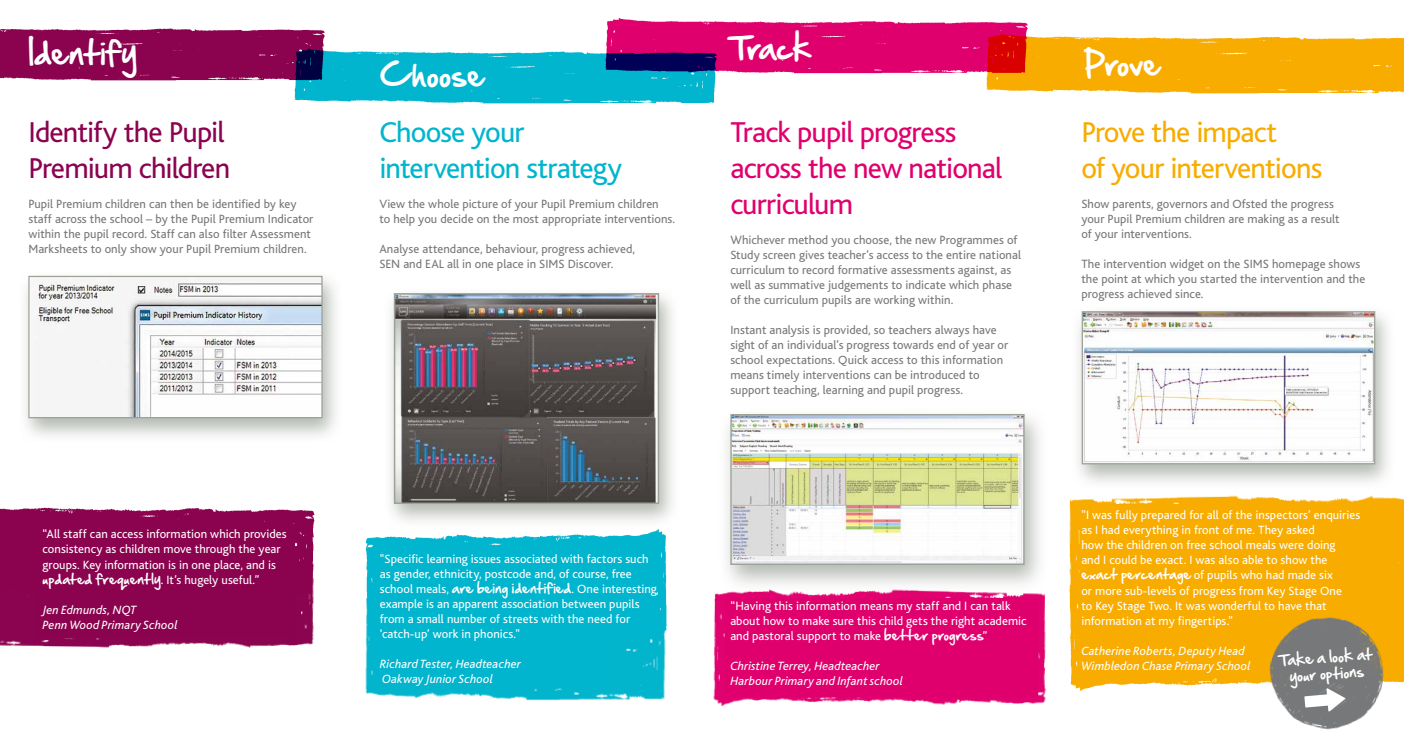
<style>
.page{position:relative;width:1404px;height:745px;background:#fff}
.page>*{position:absolute;margin:0;border:0;box-sizing:border-box;transform-origin:0 0}
.t1{font:30px/36px "Bliss";letter-spacing:-.03em;color:#e0006d}
.t2{font:30px/36px "Bliss";letter-spacing:-.03em;color:#f8ac00}
.t3{font:30px/36px "Bliss";letter-spacing:-.03em;color:#8b034f}
.t4{font:30px/36px "Bliss";letter-spacing:-.03em;color:#00b5cd}
.t5{font:28.75px "Hand Of Sean";color:#fff}
.t6{font:28.75px "Hand Of Sean";letter-spacing:.02em;color:#fff}
.t7{font:13.75px/16.5px "Hand Of Sean";color:#fff;text-align:center}
.t8{font:12.5px/15px "Bliss";letter-spacing:.005em;color:#76787a}
.t9{font:12.5px/15px "Bliss";letter-spacing:.005em;color:#fff}
.t10{font:italic 12.5px/15px "Bliss";letter-spacing:.01em;color:#fff}
.s1{font-family:"Hand Of Sean"}
</style>
<div class="page">
<img style="left:0;top:28px;width:262px;height:53px">
<img style="left:0;top:507px;width:315px;height:12px">
<img style="left:0;top:519px;width:315px;height:129px">
<img style="left:1070px;top:654px;width:164px;height:37px">
<img style="left:1069px;top:495px;width:334px;height:159px">
<img style="left:262px;top:29px;width:453px;height:75px">
<img style="left:573px;top:18px;width:378px;height:77px">
<img style="left:951px;top:22px;width:452px;height:72px">
<div style="left:383px;top:287px;width:296px;height:241px;background:#9ba298;opacity:.75"></div>
<img style="left:393px;top:292px;width:267px;height:194px">
<div style="left:1071px;top:305px;width:324px;height:184px;background:#9ba298;opacity:.75"></div>
<svg style="left:1080px;top:310px;width:295px;height:154px"></svg>
<div style="left:1079px;top:503px;width:317px;height:160px;background:#f8ac00"></div>
<img style="left:713px;top:593px;width:333px;height:113px">
<div style="left:725px;top:598px;width:311px;height:98px;background:#e0006d"></div>
<div style="left:36px;top:524px;width:259px;height:112px;background:#8b034f"></div>
<div style="left:18px;top:269px;width:325px;height:174px;background:#9ba298;opacity:.75"></div>
<svg style="left:28px;top:275px;width:295px;height:143px"></svg>
<div style="left:718px;top:406px;width:329px;height:187px;background:#9ba298;opacity:.75"></div>
<svg style="left:729px;top:413px;width:296px;height:152px"></svg>
<img style="left:1234px;top:599px;width:169px;height:131px">
<svg style="left:1271px;top:617px;width:111px;height:111px"></svg>
<img style="left:365px;top:486px;width:314px;height:63px">
<img style="left:365px;top:549px;width:302px;height:152px">
<div style="left:374px;top:553px;width:235px;height:128px;background:#00b5cd"></div>
<h2 class="t6" style="left:28px;top:27px;width:110px">Identify</h2>
<h1 class="t3" style="left:28px;top:114px;width:203px">Identify the Pupil<br>Premium children</h1>
<p class="t8" style="left:28px;top:196px;width:286px">Pupil Premium children can then be identified by key staff across the school – by the Pupil Premium Indicator within the pupil record. Staff can also filter Assessment Marksheets to only show your Pupil Premium children.</p>
<p class="t9" style="left:43px;top:526px;width:246px">“All staff can access information which provides consistency as children move through the year groups. Key information is in one place, and is <span class="s1">updated frequently</span>. It’s hugely useful.”</p>
<p class="t10" style="left:43px;top:602px;width:137px">Jen Edmunds, NQT<br>Penn Wood Primary School</p>
<h2 class="t5" style="left:380px;top:49px;width:105px">Choose</h2>
<h1 class="t4" style="left:379px;top:114px;width:244px">Choose your intervention strategy</h1>
<p class="t8" style="left:379px;top:196px;width:297px">View the whole picture of your Pupil Premium children<br>to help you decide on the most appropriate interventions.</p>
<p class="t8" style="left:379px;top:241px;width:257px">Analyse attendance, behaviour, progress achieved,<br>SEN and EAL all in one place in SIMS Discover.</p>
<h2 class="t5" style="left:730px;top:22px;width:82px">Track</h2>
<h1 class="t1" style="left:730px;top:114px;width:273px">Track pupil progress across the new national curriculum</h1>
<p class="t8" style="left:730px;top:232px;width:292px">Whichever method you choose, the new Programmes of Study screen gives teacher’s access to the entire national curriculum to record formative assessments against, as well as summative judgements to indicate which phase of the curriculum pupils are working within.</p>
<p class="t8" style="left:730px;top:322px;width:279px">Instant analysis is provided, so teachers always have sight of an individual’s progress towards end of year or school expectations. Quick access to this information means timely interventions can be introduced to support teaching, learning and pupil progress.</p>
<p class="t9" style="left:380px;top:551px;width:278px">"Specific learning issues associated with factors such as gender, ethnicity, postcode and, of course, free school meals, <span class="s1">are being identified</span>. One interesting example is an apparent association between pupils from a small number of streets with the need for ‘catch-up’ work in phonics."</p>
<p class="t10" style="left:380px;top:656px;width:142px">Richard Tester, Headteacher<br>Oakway Junior School</p>
<p class="t9" style="left:730px;top:598px;width:298px">“Having this information means my staff and I can talk about how to make sure this child gets the right academic and pastoral support to make <span class="s1">better progress</span>”</p>
<p class="t10" style="left:730px;top:658px;width:174px">Christine Terrey, Headteacher<br>Harbour Primary and Infant school</p>
<h2 class="t5" style="left:1083px;top:38px;width:78px">Prove</h2>
<h1 class="t2" style="left:1081px;top:114px;width:242px">Prove the impact<br>of your interventions</h1>
<p class="t8" style="left:1081px;top:196px;width:260px">Show parents, governors and Ofsted the progress your Pupil Premium children are making as a result of your interventions.</p>
<p class="t8" style="left:1081px;top:256px;width:285px">The intervention widget on the SIMS homepage shows the point at which you started the intervention and the progress achieved since.</p>
<p class="t9" style="left:1081px;top:507px;width:280px">"I was fully prepared for all of the inspectors’ enquiries as I had everything in front of me. They asked<br>how the children on free school meals were doing<br>and I could be exact. I was also able to show the <span class="s1">exact percentage</span> of pupils who had made six<br>or more sub-levels of progress from Key Stage One<br>to Key Stage Two. It was wonderful to have that information at my fingertips."</p>
<p class="t10" style="left:1081px;top:642px;width:171px">Catherine Roberts, Deputy Head<br>Wimbledon Chase Primary School</p>
<p class="t7" style="left:1278px;top:651px;width:94px;rotate:-4deg">Take a look at your options</p>
</div>
